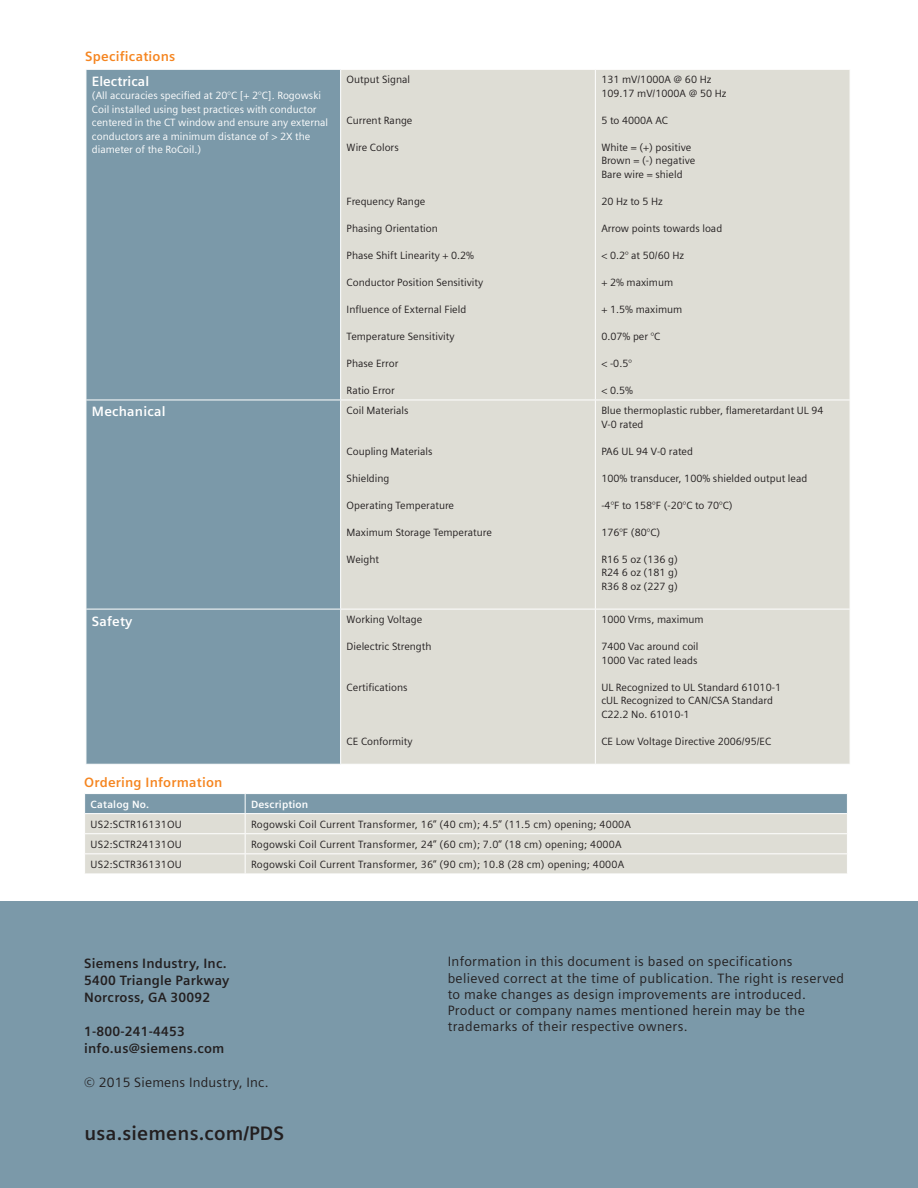
<style>
.page{position:relative;width:918px;height:1188px;background:#fff}
.page>*{position:absolute;margin:0;border:0;box-sizing:border-box;transform-origin:0 0}
._03__URL_sector_clai{font:700 19.5px "Siemens Sans OT";letter-spacing:.01em;color:#231f20}
._04__Marginals_6_5pt{font:13.5px/16.2px "Siemens Sans OT";letter-spacing:.025em;color:#231f20}
._04__Copy___9pt_4mm{font:700 13.5px "Siemens Sans OT";letter-spacing:.015em;color:#231f20}
._04__Copy___9pt_4mm-2{font:700 13.5px "Siemens Sans OT";letter-spacing:.01em;color:#fff}
._04__Copy___9pt_4mm-3{font:13.5px "Siemens Sans OT";letter-spacing:.015em;color:#231f20}
.t1{font:700 13.5px "Siemens Sans OT";letter-spacing:.015em;color:#f58520}
._04__Copy___9pt_4mm-4{font:700 13.5px "Siemens Sans";letter-spacing:.015em;color:#f58520}
.t2{font:10.5px/13.5px "Siemens Sans OT";color:#231f20}
._04__Copy___9pt_4mm-5{font:10.5px "Siemens Sans";letter-spacing:.015em;color:#231f20}
.t3{font:10.5px/13.5px "Siemens Sans OT";color:#fff}
._04__Copy___9pt_4mm-6{font:700 10.5px "Siemens Sans";letter-spacing:.015em;color:#fff}
</style>
<div class="page">
<div style="left:0;top:901px;width:918px;height:287px;background:#7b99a9"></div>
<div style="left:87px;top:70px;width:253px;height:694px;background:#7b99a9"></div>
<div style="left:341px;top:70px;width:509px;height:694px;background:#deddd5"></div>
<hr style="left:595px;top:70px;width:1px;height:330px;background:#fff">
<hr style="left:86px;top:400px;width:255px;height:1px;background:#fff">
<hr style="left:341px;top:400px;width:254px;height:1px;background:#fff">
<hr style="left:595px;top:400px;width:255px;height:1px;background:#fff">
<hr style="left:595px;top:400px;width:1px;height:209px;background:#fff">
<hr style="left:86px;top:609px;width:255px;height:1px;background:#fff">
<hr style="left:341px;top:609px;width:254px;height:1px;background:#fff">
<hr style="left:595px;top:609px;width:255px;height:1px;background:#fff">
<hr style="left:595px;top:609px;width:1px;height:155px;background:#fff">
<svg style="left:85px;top:794px;width:762px;height:80px;background:#c8cecc"></svg>
<p class="_04__Copy___9pt_4mm-4" style="left:85px;top:48px;width:92px">Specifications</p>
<p class="_04__Copy___9pt_4mm-2" style="left:92px;top:73px;width:59px">Electrical</p>
<p class="t3" style="left:92px;top:89px;width:238px">(All accuracies specified at 20°C [+ 2°C]. Rogowski Coil installed using best practices with conductor centered in the CT window and ensure any external conductors are a minimum distance of &gt; 2X the</p>
<p class="t3" style="left:92px;top:143px;width:111px">diameter of the RoCoil.)</p>
<p class="t2" style="left:347px;top:73px;width:65px">Output Signal</p>
<p class="t2" style="left:347px;top:114px;width:67px">Current Range</p>
<p class="t2" style="left:347px;top:141px;width:54px">Wire Colors</p>
<p class="t2" style="left:347px;top:195px;width:80px">Frequency Range</p>
<p class="t2" style="left:347px;top:222px;width:93px">Phasing Orientation</p>
<p class="t2" style="left:347px;top:249px;width:129px">Phase Shift Linearity + 0.2%</p>
<p class="t2" style="left:347px;top:276px;width:138px">Conductor Position Sensitivity</p>
<p class="t2" style="left:347px;top:303px;width:121px">Influence of External Field</p>
<p class="t2" style="left:347px;top:330px;width:110px">Temperature Sensitivity</p>
<p class="t2" style="left:347px;top:357px;width:53px">Phase Error</p>
<p class="t2" style="left:347px;top:384px;width:50px">Ratio Error</p>
<p class="_04__Copy___9pt_4mm-2" style="left:92px;top:404px;width:75px">Mechanical</p>
<p class="t2" style="left:347px;top:404px;width:64px">Coil Materials</p>
<p class="t2" style="left:347px;top:444px;width:87px">Coupling Materials</p>
<p class="t2" style="left:347px;top:471px;width:44px">Shielding</p>
<p class="t2" style="left:347px;top:498px;width:109px">Operating Temperature</p>
<p class="t2" style="left:347px;top:525px;width:147px">Maximum Storage Temperature</p>
<p class="t2" style="left:347px;top:552px;width:34px">Weight</p>
<p class="_04__Copy___9pt_4mm-2" style="left:92px;top:613px;width:42px">Safety</p>
<p class="t2" style="left:347px;top:613px;width:77px">Working Voltage</p>
<p class="t2" style="left:347px;top:640px;width:86px">Dielectric Strength</p>
<p class="t2" style="left:347px;top:680px;width:62px">Certifications</p>
<p class="t2" style="left:347px;top:734px;width:67px">CE Conformity</p>
<p class="t2" style="left:601px;top:73px;width:112px">131 mV/1000A @ 60 Hz</p>
<p class="t2" style="left:601px;top:87px;width:127px">109.17 mV/1000A @ 50 Hz</p>
<p class="t2" style="left:601px;top:114px;width:68px">5 to 4000A AC</p>
<p class="t2" style="left:601px;top:141px;width:91px">White = (+) positive</p>
<p class="t2" style="left:601px;top:154px;width:95px">Brown = (-) negative</p>
<p class="t2" style="left:601px;top:168px;width:83px">Bare wire = shield</p>
<p class="t2" style="left:601px;top:195px;width:63px">20 Hz to 5 Hz</p>
<p class="t2" style="left:601px;top:222px;width:122px">Arrow points towards load</p>
<p class="t2" style="left:601px;top:249px;width:84px">&lt; 0.2° at 50/60 Hz</p>
<p class="t2" style="left:601px;top:276px;width:73px">+ 2% maximum</p>
<p class="t2" style="left:601px;top:303px;width:82px">+ 1.5% maximum</p>
<p class="t2" style="left:601px;top:330px;width:61px">0.07% per °C</p>
<p class="t2" style="left:601px;top:357px;width:32px">&lt; -0.5°</p>
<p class="t2" style="left:601px;top:384px;width:33px">&lt; 0.5%</p>
<p class="t2" style="left:601px;top:404px;width:224px">Blue thermoplastic rubber, flameretardant UL 94<br>V-0 rated</p>
<p class="t2" style="left:601px;top:444px;width:93px">PA6 UL 94 V-0 rated</p>
<p class="t2" style="left:601px;top:471px;width:208px">100% transducer, 100% shielded output lead</p>
<p class="t2" style="left:601px;top:498px;width:133px">-4°F to 158°F (-20°C to 70°C)</p>
<p class="t2" style="left:601px;top:525px;width:60px">176°F (80°C)</p>
<p class="t2" style="left:601px;top:552px;width:78px">R16 5 oz (136 g)</p>
<p class="t2" style="left:601px;top:566px;width:78px">R24 6 oz (181 g)</p>
<p class="t2" style="left:601px;top:579px;width:78px">R36 8 oz (227 g)</p>
<p class="t2" style="left:601px;top:613px;width:104px">1000 Vrms, maximum</p>
<p class="t2" style="left:601px;top:640px;width:99px">7400 Vac around coil</p>
<p class="t2" style="left:601px;top:653px;width:98px">1000 Vac rated leads</p>
<p class="t2" style="left:601px;top:680px;width:181px">UL Recognized to UL Standard 61010-1</p>
<p class="t2" style="left:601px;top:694px;width:173px">cUL Recognized to CAN/CSA Standard</p>
<p class="t2" style="left:601px;top:707px;width:90px">C22.2 No. 61010-1</p>
<p class="t2" style="left:601px;top:734px;width:172px">CE Low Voltage Directive 2006/95/EC</p>
<p class="t1" style="left:84px;top:775px;width:140px">Ordering Information</p>
<p class="_04__Copy___9pt_4mm-6" style="left:91px;top:798px;width:60px">Catalog No.</p>
<p class="_04__Copy___9pt_4mm-6" style="left:251px;top:798px;width:59px">Description</p>
<p class="_04__Copy___9pt_4mm-5" style="left:91px;top:818px;width:93px">US2:SCTR16131OU</p>
<p class="_04__Copy___9pt_4mm-5" style="left:251px;top:818px;width:381px">Rogowski Coil Current Transformer, 16” (40 cm); 4.5” (11.5 cm) opening; 4000A</p>
<p class="_04__Copy___9pt_4mm-5" style="left:91px;top:838px;width:93px">US2:SCTR24131OU</p>
<p class="_04__Copy___9pt_4mm-5" style="left:251px;top:838px;width:372px">Rogowski Coil Current Transformer, 24” (60 cm); 7.0” (18 cm) opening; 4000A</p>
<p class="_04__Copy___9pt_4mm-5" style="left:91px;top:858px;width:93px">US2:SCTR36131OU</p>
<p class="_04__Copy___9pt_4mm-5" style="left:251px;top:858px;width:375px">Rogowski Coil Current Transformer, 36” (90 cm); 10.8 (28 cm) opening; 4000A</p>
<p class="_04__Copy___9pt_4mm" style="left:84px;top:956px;width:144px">Siemens Industry, Inc.</p>
<p class="_04__Copy___9pt_4mm" style="left:84px;top:973px;width:147px">5400 Triangle Parkway</p>
<p class="_04__Copy___9pt_4mm" style="left:84px;top:990px;width:128px">Norcross, GA 30092</p>
<p class="_04__Copy___9pt_4mm" style="left:84px;top:1024px;width:102px">1-800-241-4453</p>
<p class="_04__Copy___9pt_4mm" style="left:84px;top:1041px;width:142px">info.us@siemens.com</p>
<p class="_04__Copy___9pt_4mm-3" style="left:84px;top:1075px;width:186px">© 2015 Siemens Industry, Inc.</p>
<p class="_03__URL_sector_clai" style="left:85px;top:1122px;width:201px">usa.siemens.com/PDS</p>
<p class="_04__Marginals_6_5pt" style="left:448px;top:954px;width:398px">Information in this document is based on specifications believed correct at the time of publication. The right is reserved to make changes as design improvements are introduced.<br>Product or company names mentioned herein may be the trademarks of their respective owners.</p>
</div>
